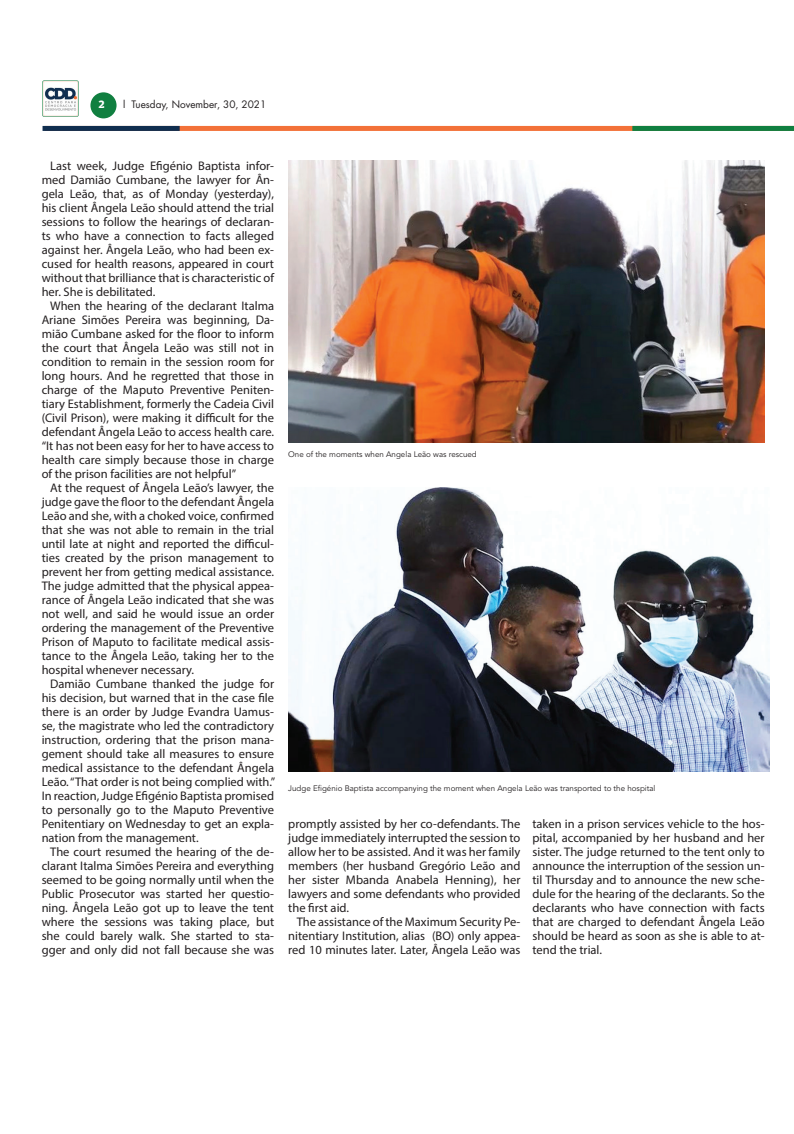
<style>
.page{position:relative;width:794px;height:1134px;background:#fff}
.page>*{position:absolute;margin:0;border:0;box-sizing:border-box;transform-origin:0 0}
.t1{font:12.5px/14px "Myriad Pro";color:#231f20;text-align:justify}
.t2{font:10px "Futura LT";color:#231f20}
.t3{font:700 10px "Popular";color:#fff}
.t4{font:8px "Avenir LT Std";color:#231f20}
</style>
<div class="page">
<div style="left:45px;top:126px;width:749px;height:5px;background:#f37138"></div>
<div style="left:632px;top:126px;width:162px;height:5px;background:#107f40"></div>
<div style="left:43px;top:126px;width:137px;height:5px;background:#102e4f"></div>
<div style="left:90px;top:92px;width:27px;height:26px;background:#107f40;border-radius:50%"></div>
<img style="left:43px;top:81px;width:35px;height:35px">
<img style="left:288px;top:161px;width:476px;height:281px">
<img style="left:288px;top:488px;width:481px;height:284px">
<p class="t3" style="left:99px;top:98px;width:7px">2</p>
<p class="t2" style="left:123px;top:98px;width:145px">l Tuesday, November, 30, 2021</p>
<p class="t1" style="left:42px;top:159px;width:234px;text-indent:8px">Last week, Judge Efigénio Baptista infor&shy;med Damião Cumbane, the lawyer for Ân&shy;gela Leão, that, as of Monday (yesterday), his client Ângela Leão should attend the trial sessions to follow the hearings of declaran&shy;ts who have a connection to facts alleged against her. Ângela Leão, who had been ex&shy;cused for health reasons, appeared in court without that brilliance that is characteristic of her. She is debilitated.</p>
<p class="t1" style="left:42px;top:299px;width:234px;text-indent:8px">When the hearing of the declarant Italma Ariane Simões Pereira was beginning, Da&shy;mião Cumbane asked for the floor to inform the court that Ângela Leão was still not in condition to remain in the session room for long hours. And he regretted that those in charge of the Maputo Preventive Peniten&shy;tiary Establishment, formerly the Cadeia Civil (Civil Prison), were making it difficult for the defendant Ângela Leão to access health care. “It has not been easy for her to have access to health care simply because those in charge of the prison facilities are not helpful”</p>
<p class="t1" style="left:42px;top:481px;width:234px;text-indent:8px">At the request of Ângela Leão’s lawyer, the judge gave the floor to the defendant Ângela Leão and she, with a choked voice, confirmed that she was not able to remain in the trial until late at night and reported the difficul&shy;ties created by the prison management to prevent her from getting medical assistance.<br>The judge admitted that the physical appea&shy;rance of Ângela Leão indicated that she was not well, and said he would issue an order ordering the management of the Preventive Prison of Maputo to facilitate medical assis&shy;tance to the Ângela Leão, taking her to the hospital whenever necessary.</p>
<p class="t1" style="left:42px;top:677px;width:235px;text-indent:8px">Damião Cumbane thanked the judge for his decision, but warned that in the case file there is an order by Judge Evandra Uamus&shy;se, the magistrate who led the contradictory instruction, ordering that the prison mana&shy;gement should take all measures to ensure medical assistance to the defendant Ângela Leão. “That order is not being complied with.” In reaction, Judge Efigénio Baptista promised to personally go to the Maputo Preventive Penitentiary on Wednesday to get an expla&shy;nation from the management.</p>
<p class="t1" style="left:42px;top:845px;width:234px;text-indent:8px">The court resumed the hearing of the de&shy;clarant Italma Simões Pereira and everything seemed to be going normally until when the Public Prosecutor was started her questio&shy;ning. Ângela Leão got up to leave the tent where the sessions was taking place, but she could barely walk. She started to sta&shy;gger and only did not fall because she was</p>
<p class="t4" style="left:288px;top:449px;width:190px">One of the moments when Angela Leão was rescued</p>
<p class="t4" style="left:288px;top:784px;width:369px">Judge Efigénio Baptista accompanying the moment when Angela Leão was transported to the hospital</p>
<p class="t1" style="left:288px;top:817px;width:234px">promptly assisted by her co-defendants. The judge immediately interrupted the session to allow her to be assisted. And it was her family members (her husband Gregório Leão and her sister Mbanda Anabela Henning), her lawyers and some defendants who provided the first aid.</p>
<p class="t1" style="left:288px;top:915px;width:234px;text-indent:8px">The assistance of the Maximum Security Pe&shy;nitentiary Institution, alias (BO) only appea&shy;red 10 minutes later. Later, Ângela Leão was</p>
<p class="t1" style="left:532px;top:817px;width:234px">taken in a prison services vehicle to the hos&shy;pital, accompanied by her husband and her sister. The judge returned to the tent only to announce the interruption of the session un&shy;til Thursday and to announce the new sche&shy;dule for the hearing of the declarants. So the declarants who have connection with facts that are charged to defendant Ângela Leão should be heard as soon as she is able to at&shy;tend the trial.</p>
</div>
